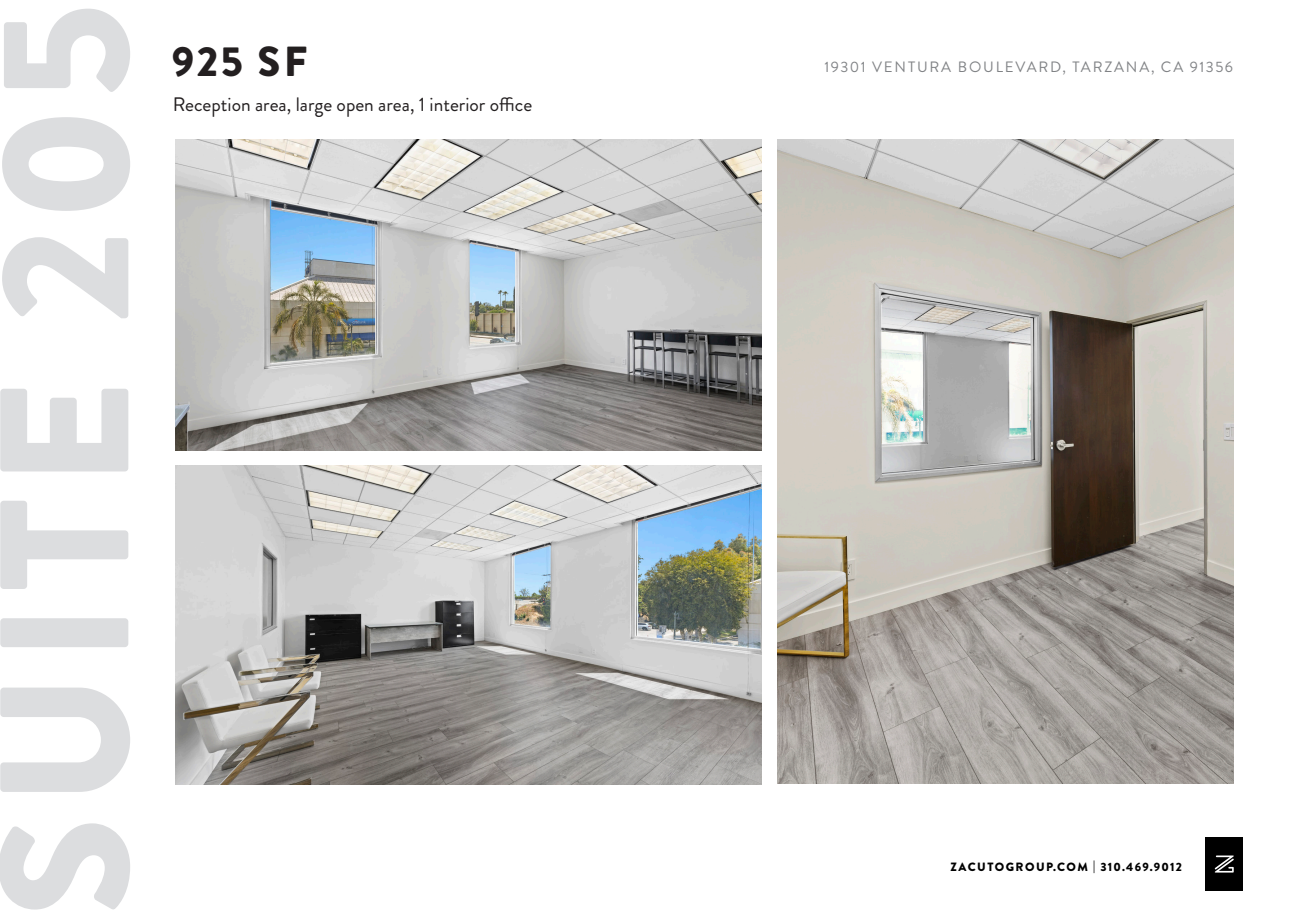
<style>
.page{position:relative;width:1296px;height:918px;background:#fff}
.page>*{position:absolute;margin:0;border:0;box-sizing:border-box;transform-origin:0 0}
.Header_2{font:900 183px "Brandon Grotesque";letter-spacing:.06em;color:#dcdddf}
.t1{font:900 42px "Brandon Grotesque";color:#231f20}
.Body{font:19.5px "Brandon Grotesque";color:#231f20}
.t2{font:15px "Brandon Grotesque";letter-spacing:.12em;color:#808285}
.t3{font:900 12px "Brandon Grotesque";letter-spacing:.115em;color:#000}
</style>
<div class="page">
<div style="left:1205px;top:837px;width:38px;height:54px;background:#000"></div>
<svg style="left:1215px;top:856px;width:19px;height:17px"></svg>
<img style="left:778px;top:140px;width:456px;height:644px">
<img style="left:176px;top:140px;width:585px;height:311px">
<img style="left:176px;top:465px;width:585px;height:320px">
<p class="Header_2" style="left:-64px;top:917px;width:915px;rotate:-90deg">SUITE 205</p>
<p class="t1" style="left:172px;top:32px;width:137px">925 SF</p>
<p class="Body" style="left:173px;top:91px;width:361px">Reception area, large open area, 1 interior office</p>
<p class="t2" style="left:824px;top:56px;width:410px">19301 VENTURA BOULEVARD, TARZANA, CA 91356</p>
<p class="t3" style="left:950px;top:858px;width:233px">ZACUTOGROUP.COM | 310.469.9012</p>
</div>
